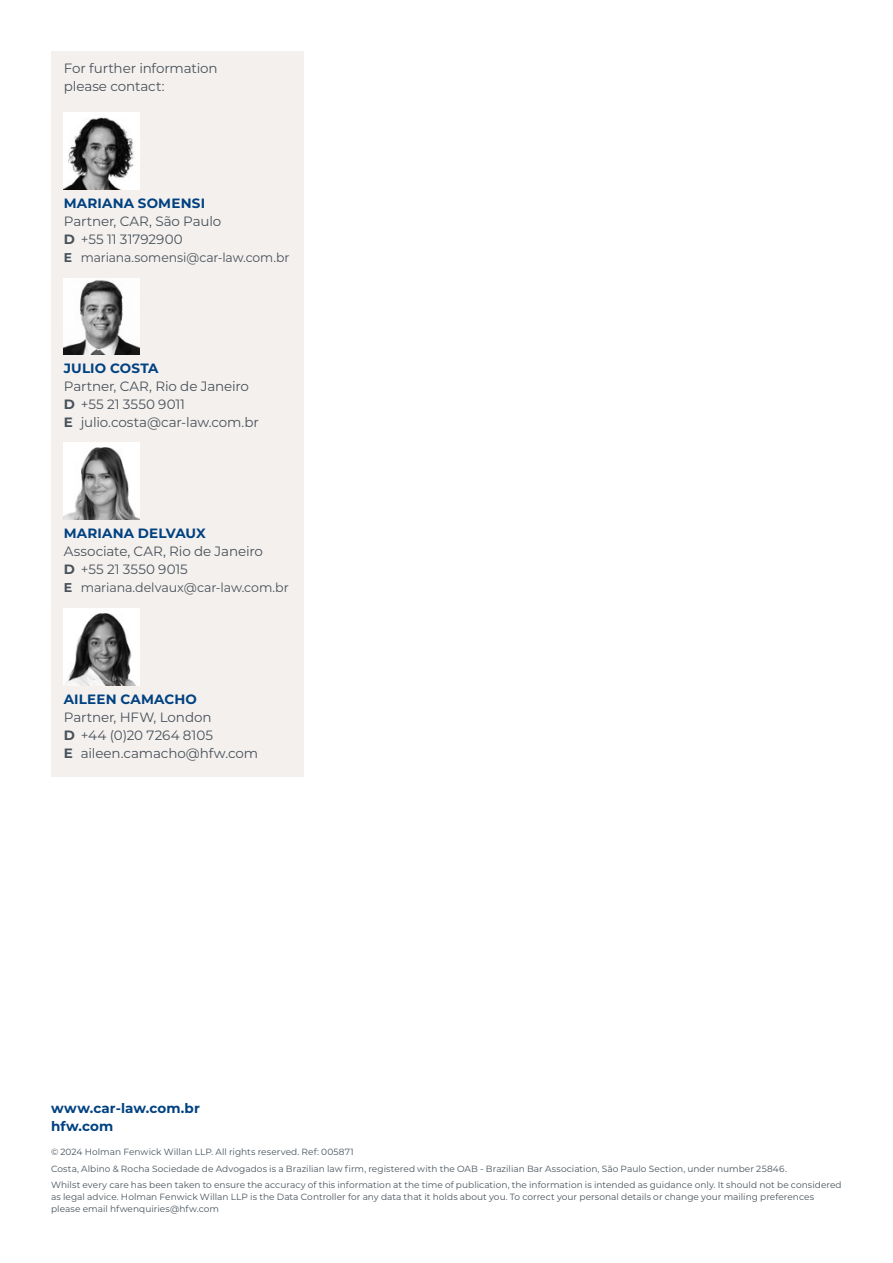
<style>
.page{position:relative;width:893px;height:1263px;background:#fff}
.page>*{position:absolute;margin:0;border:0;box-sizing:border-box;transform-origin:0 0}
.t1{font:13.5px/18px "Montserrat";letter-spacing:-.01em;color:#48525a}
.t2{font:700 13.5px/18px "Montserrat";letter-spacing:.015em;color:#004181}
.t3{font:12.75px "Montserrat";letter-spacing:-.01em;color:#48525a}
.t4{font:9px/16.2px "Montserrat";letter-spacing:.005em;color:#48525a}
.s1{font-weight:700}
</style>
<div class="page">
<div style="left:51px;top:51px;width:252px;height:725px;background:#f4f0ee"></div>
<img style="left:63px;top:113px;width:77px;height:76px">
<img style="left:63px;top:278px;width:77px;height:77px">
<img style="left:63px;top:443px;width:77px;height:76px">
<img style="left:63px;top:609px;width:77px;height:76px">
<h1 class="t1" style="left:64px;top:59px;width:155px">For further information please contact:</h1>
<h1 class="t2" style="left:64px;top:193px;width:143px">MARIANA SOMENSI</h1>
<h1 class="t1" style="left:64px;top:211px;width:159px">Partner, CAR, São Paulo<br><span class="s1">D</span> +55 11 31792900</h1>
<h2 class="t3" style="left:64px;top:248px;width:227px"><span class="s1">E</span> mariana.somensi@car-law.com.br</h2>
<h1 class="t2" style="left:64px;top:359px;width:96px">JULIO COSTA</h1>
<h1 class="t1" style="left:64px;top:377px;width:197px">Partner, CAR, Rio de Janeiro<br><span class="s1">D</span> +55 21 3550 9011<br><span class="s1">E</span> julio.costa@car-law.com.br</h1>
<h1 class="t2" style="left:64px;top:524px;width:144px">MARIANA DELVAUX</h1>
<h1 class="t1" style="left:64px;top:542px;width:201px">Associate, CAR, Rio de Janeiro<br><span class="s1">D</span> +55 21 3550 9015</h1>
<h2 class="t3" style="left:64px;top:579px;width:227px"><span class="s1">E</span> mariana.delvaux@car-law.com.br</h2>
<h1 class="t2" style="left:64px;top:689px;width:135px">AILEEN CAMACHO</h1>
<h1 class="t1" style="left:64px;top:707px;width:196px">Partner, HFW, London<br><span class="s1">D</span> +44 (0)20 7264 8105<br><span class="s1">E</span> aileen.camacho@hfw.com</h1>
<h1 class="t2" style="left:51px;top:1098px;width:150px">www.car-law.com.br hfw.com</h1>
<p class="t4" style="left:51px;top:1144px;width:792px">© 2024 Holman Fenwick Willan LLP. All rights reserved. Ref: 005871<br>Costa, Albino &amp; Rocha Sociedade de Advogados is a Brazilian law firm, registered with the OAB - Brazilian Bar Association, São Paulo Section, under number 25846.<br>Whilst every care has been taken to ensure the accuracy of this information at the time of publication, the information is intended as guidance only. It should not be considered</p>
<p class="t4" style="left:51px;top:1190px;width:765px;line-height:12px">as legal advice. Holman Fenwick Willan LLP is the Data Controller for any data that it holds about you. To correct your personal details or change your mailing preferences please email hfwenquiries@hfw.com</p>
</div>
